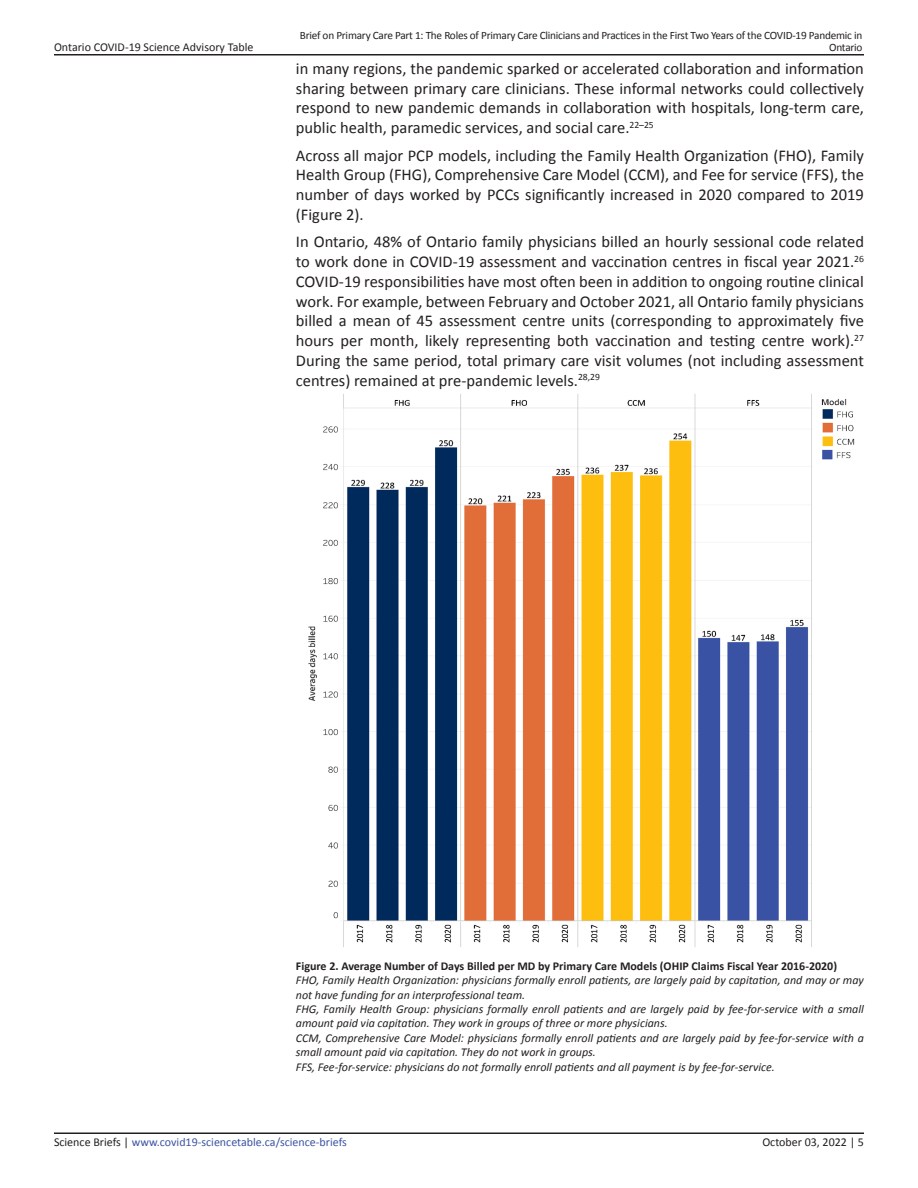
<style>
.page{position:relative;width:918px;height:1188px;background:#fff}
.page>*{position:absolute;margin:0;border:0;box-sizing:border-box;transform-origin:0 0}
.t1{font:16.5px/19.8px "Calibri";color:#231f20;text-align:justify}
.Figure_Legend{font:italic 12px/14.4px "Calibri";color:#231f20}
.t2{font:700 12px "Calibri";color:#231f20}
.t3{font:12px "Calibri";color:#3b53a3}
.t4{font:12px "Calibri";color:#231f20}
.t5{font:11.25px/12px "Calibri";letter-spacing:-.02em;color:#231f20;text-align:right}
.s1{color:#231f20}
</style>
<div class="page">
<hr style="left:54px;top:1132px;width:810px;height:2px;background:#231f20">
<hr style="left:54px;top:54px;width:810px;height:2px;background:#231f20">
<img style="left:308px;top:394px;width:547px;height:553px">
<p class="t4" style="left:54px;top:39px;width:201px">Ontario COVID-19 Science Advisory Table</p>
<p class="t5" style="left:300px;top:29px;width:564px">Brief on Primary Care Part 1: The Roles of Primary Care Clinicians and Practices in the First Two Years of the COVID-19 Pandemic in<br>Ontario</p>
<p class="t1" style="left:296px;top:58px;width:570px">in many regions, the pandemic sparked or accelerated collaboration and information sharing between primary care clinicians. These informal networks could collectively respond to new pandemic demands in collaboration with hospitals, long-term care, public health, paramedic services, and social care.<sup>22–25</sup></p>
<p class="t1" style="left:296px;top:145px;width:570px">Across all major PCP models, including the Family Health Organization (FHO), Family Health Group (FHG), Comprehensive Care Model (CCM), and Fee for service (FFS), the number of days worked by PCCs significantly increased in 2020 compared to 2019 (Figure 2).</p>
<p class="t1" style="left:296px;top:231px;width:570px">In Ontario, 48% of Ontario family physicians billed an hourly sessional code related to work done in COVID-19 assessment and vaccination centres in fiscal year 2021.<sup>26<br></sup>COVID-19 responsibilities have most often been in addition to ongoing routine clinical work. For example, between February and October 2021, all Ontario family physicians billed a mean of 45 assessment centre units (corresponding to approximately five hours per month, likely representing both vaccination and testing centre work).<sup>27<br></sup>During the same period, total primary care visit volumes (not including assessment centres) remained at pre-pandemic levels.<sup>28,29</sup></p>
<p class="t2" style="left:296px;top:957px;width:543px">Figure 2. Average Number of Days Billed per MD by Primary Care Models (OHIP Claims Fiscal Year 2016-2020)</p>
<p class="Figure_Legend" style="left:296px;top:972px;width:570px">FHO, Family Health Organization: physicians formally enroll patients, are largely paid by capitation, and may or may not have funding for an interprofessional team.</p>
<p class="Figure_Legend" style="left:296px;top:1001px;width:570px">FHG, Family Health Group: physicians formally enroll patients and are largely paid by fee-for-service with a small amount paid via capitation. They work in groups of three or more physicians.</p>
<p class="Figure_Legend" style="left:296px;top:1030px;width:570px">CCM, Comprehensive Care Model: physicians formally enroll patients and are largely paid by fee-for-service with a small amount paid via capitation. They do not work in groups.</p>
<p class="Figure_Legend" style="left:296px;top:1059px;width:480px">FFS, Fee-for-service: physicians do not formally enroll patients and all payment is by fee-for-service.</p>
<p class="t3" style="left:54px;top:1134px;width:294px"><span class="s1">Science Briefs |</span> www.covid19-sciencetable.ca/science-briefs</p>
<p class="t4" style="left:762px;top:1134px;width:103px">October 03, 2022 | 5</p>
</div>
